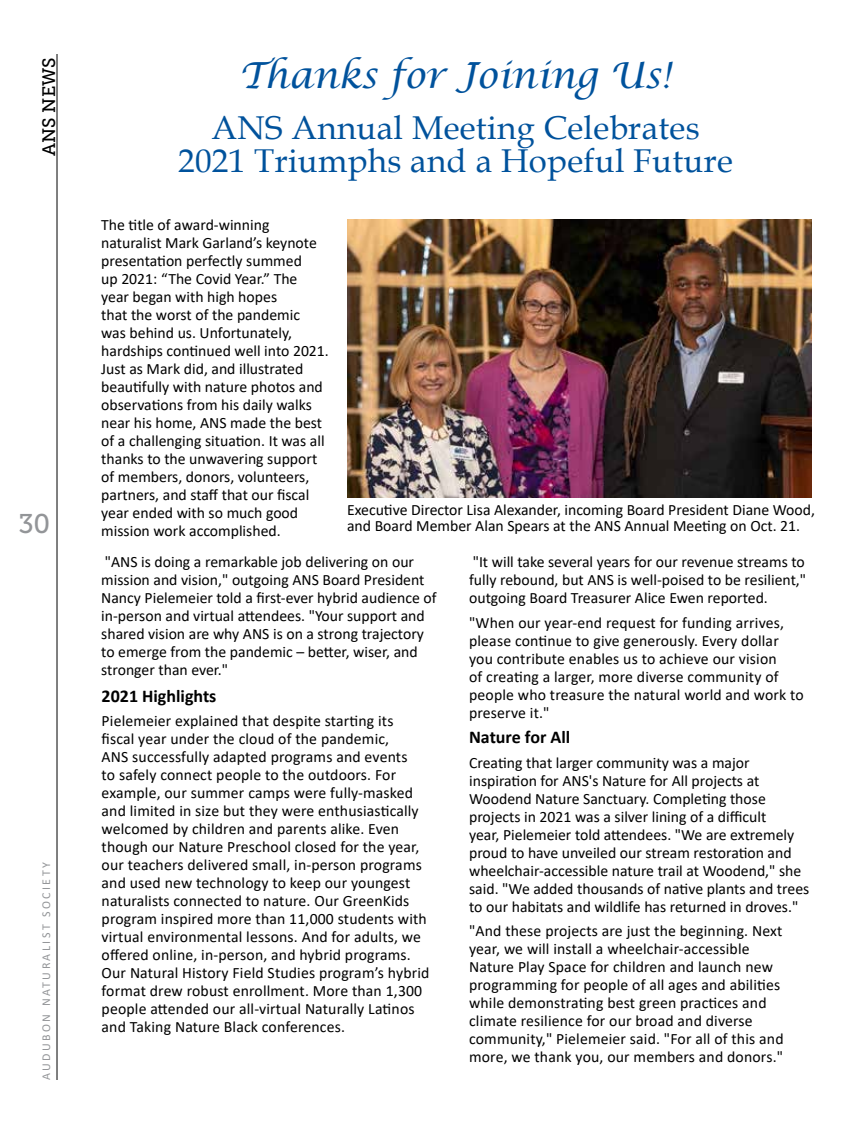
<style>
.page{position:relative;width:864px;height:1134px;background:#fff}
.page>*{position:absolute;margin:0;border:0;box-sizing:border-box;transform-origin:0 0}
.t1{font:italic 36px "Lucida Calligraphy";color:#00529c}
.t2{font:33px/33px "Book Antiqua";letter-spacing:.01em;color:#00529c;text-align:center}
.t3{font:27px "Museo Slab 500";color:#939598}
.t4{font:700 18px "Calibri";color:#000}
.t5{font:18px "Museo Slab 500";letter-spacing:.005em;color:#000}
.t6{font:15.75px/18px "Calibri";color:#000}
.t7{font:12px "Calibri";letter-spacing:.2em;color:#939598}
</style>
<div class="page">
<hr style="left:57px;top:54px;width:1px;height:1026px;background:#000">
<img style="left:347px;top:220px;width:465px;height:278px">
<p class="t5" style="left:39px;top:156px;width:100px;rotate:-90deg">ANS NEWS</p>
<h1 class="t1" style="left:239px;top:53px;width:433px">Thanks for Joining Us!</h1>
<h2 class="t2" style="left:178px;top:111px;width:556px">ANS Annual Meeting Celebrates<br>2021 Triumphs and a Hopeful Future</h2>
<p class="t6" style="left:101px;top:216px;width:229px">The title of award-winning naturalist Mark Garland’s keynote presentation perfectly summed<br>up 2021: “The Covid Year.” The year began with high hopes<br>that the worst of the pandemic<br>was behind us. Unfortunately, hardships continued well into 2021.<br>Just as Mark did, and illustrated beautifully with nature photos and observations from his daily walks near his home, ANS made the best of a challenging situation. It was all thanks to the unwavering support of members, donors, volunteers, partners, and staff that our fiscal year ended with so much good mission work accomplished.</p>
<p class="t6" style="left:101px;top:552px;width:337px">"ANS is doing a remarkable job delivering on our mission and vision," outgoing ANS Board President Nancy Pielemeier told a first-ever hybrid audience of in-person and virtual attendees. "Your support and shared vision are why ANS is on a strong trajectory to emerge from the pandemic – better, wiser, and stronger than ever."</p>
<p class="t4" style="left:102px;top:683px;width:116px">2021 Highlights</p>
<p class="t6" style="left:102px;top:712px;width:329px">Pielemeier explained that despite starting its fiscal year under the cloud of the pandemic,<br>ANS successfully adapted programs and events<br>to safely connect people to the outdoors. For example, our summer camps were fully-masked and limited in size but they were enthusiastically welcomed by children and parents alike. Even though our Nature Preschool closed for the year, our teachers delivered small, in-person programs and used new technology to keep our youngest naturalists connected to nature. Our GreenKids program inspired more than 11,000 students with virtual environmental lessons. And for adults, we offered online, in-person, and hybrid programs.<br>Our Natural History Field Studies program’s hybrid format drew robust enrollment. More than 1,300 people attended our all-virtual Naturally Latinos and Taking Nature Black conferences.</p>
<p class="t6" style="left:347px;top:501px;width:469px;line-height:16.5px">Executive Director Lisa Alexander, incoming Board President Diane Wood, and Board Member Alan Spears at the ANS Annual Meeting on Oct. 21.</p>
<p class="t6" style="left:469px;top:553px;width:339px;text-align:justify">"It will take several years for our revenue streams to fully rebound, but ANS is well-poised to be resilient," outgoing Board Treasurer Alice Ewen reported.</p>
<p class="t6" style="left:469px;top:613px;width:336px">"When our year-end request for funding arrives, please continue to give generously. Every dollar you contribute enables us to achieve our vision<br>of creating a larger, more diverse community of people who treasure the natural world and work to preserve it."</p>
<p class="t4" style="left:469px;top:724px;width:103px">Nature for All</p>
<p class="t6" style="left:469px;top:753px;width:342px">Creating that larger community was a major inspiration for ANS's Nature for All projects at Woodend Nature Sanctuary. Completing those projects in 2021 was a silver lining of a difficult<br>year, Pielemeier told attendees. "We are extremely proud to have unveiled our stream restoration and wheelchair-accessible nature trail at Woodend," she said. "We added thousands of native plants and trees to our habitats and wildlife has returned in droves."</p>
<p class="t6" style="left:469px;top:922px;width:316px">"And these projects are just the beginning. Next year, we will install a wheelchair-accessible Nature Play Space for children and launch new programming for people of all ages and abilities while demonstrating best green practices and climate resilience for our broad and diverse community," Pielemeier said. "For all of this and more, we thank you, our members and donors."</p>
<h3 class="t3" style="left:18px;top:509px;width:33px">30</h3>
<p class="t7" style="left:38px;top:1080px;width:219px;rotate:-90deg">AUDUBON NATURALIST SOCIETY</p>
</div>
